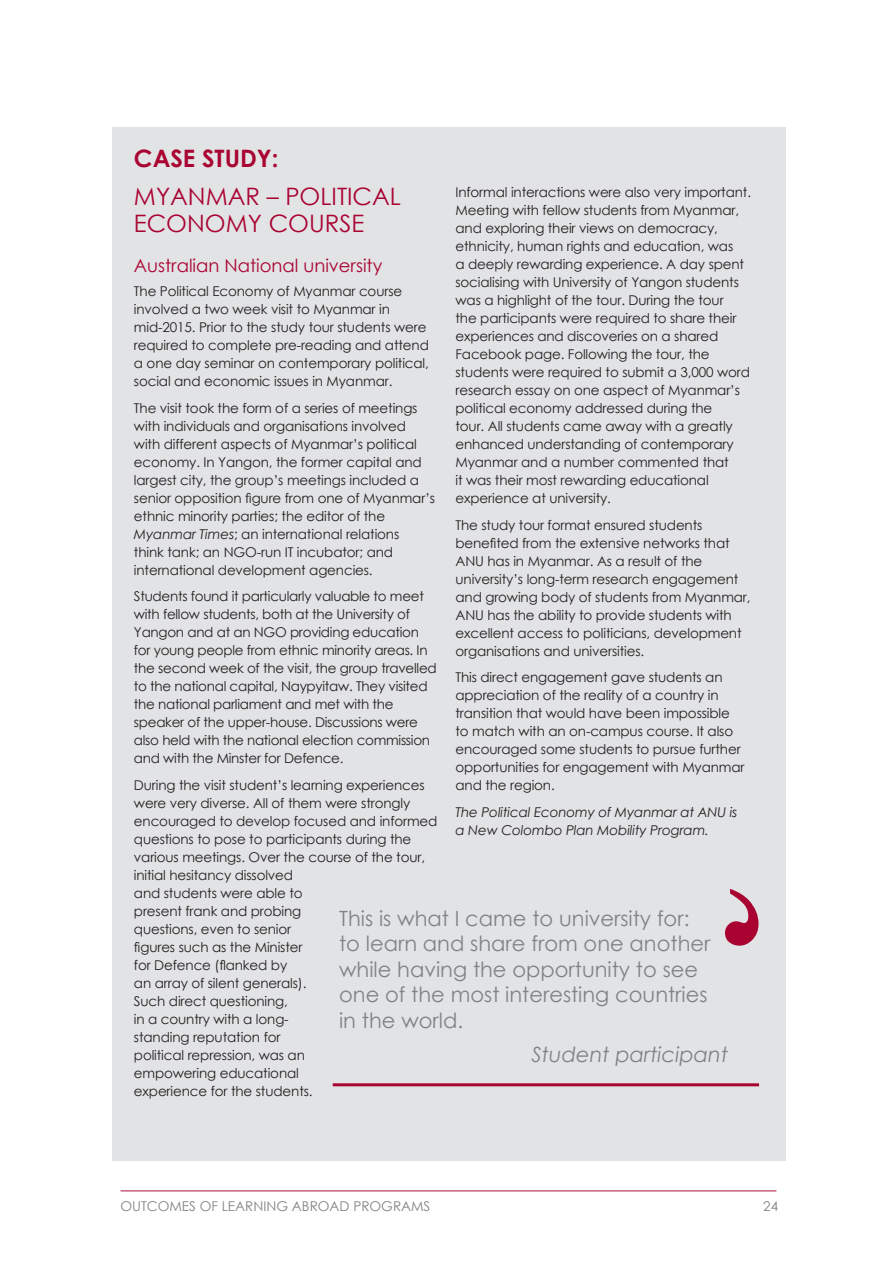
<style>
.page{position:relative;width:893px;height:1263px;background:#fff}
.page>*{position:absolute;margin:0;border:0;box-sizing:border-box;transform-origin:0 0}
.Heading_1_-_Red{font:24px/38.2px "Century Gothic";color:#a90332}
.Breakout_quote{font:21px/25.5px "Century Gothic";color:#808285}
.Breakout_quote-2{font:italic 21px "Century Gothic";color:#808285}
.Heading_2_-_Red{font:18px "Century Gothic";color:#a90332}
.Body_text_-_Black{font:13.5px/18px "Century Gothic";letter-spacing:-.01em;color:#231f20}
.Body_text_-_Black-2{font:italic 13.5px/18px "Century Gothic";letter-spacing:-.01em;color:#231f20}
.t1{font:13.5px "Century Gothic";color:#808285}
.s1{font-weight:700}
.s2{font-style:italic}
</style>
<div class="page">
<hr style="left:121px;top:1190px;width:655px;height:1px;background:#a90332">
<div style="left:112px;top:128px;width:674px;height:1033px;background:#e1e2e4"></div>
<svg style="left:725px;top:889px;width:33px;height:57px"></svg>
<hr style="left:333px;top:1083px;width:426px;height:3px;background:#a90332">
<p class="Heading_1_-_Red" style="left:134px;top:139px;width:269px"><span class="s1">CASE STUDY:<br></span>MYANMAR – POLITICAL</p>
<p class="Heading_1_-_Red" style="left:134px;top:204px;width:232px">ECONOMY COURSE</p>
<p class="Heading_2_-_Red" style="left:134px;top:253px;width:250px">Australian National university</p>
<p class="Body_text_-_Black" style="left:134px;top:282px;width:296px">The Political Economy of Myanmar course involved a two week visit to Myanmar in mid-2015. Prior to the study tour students were required to complete pre-reading and attend a one day seminar on contemporary political, social and economic issues in Myanmar.</p>
<p class="Body_text_-_Black" style="left:134px;top:398px;width:303px">The visit took the form of a series of meetings with individuals and organisations involved with different aspects of Myanmar’s political economy. In Yangon, the former capital and largest city, the group’s meetings included a senior opposition figure from one of Myanmar’s ethnic minority parties; the editor of the <span class="s2">Myanmar Times</span>; an international relations<br>think tank; an NGO-run IT incubator; and international development agencies.</p>
<p class="Body_text_-_Black" style="left:134px;top:587px;width:304px">Students found it particularly valuable to meet with fellow students, both at the University of Yangon and at an NGO providing education for young people from ethnic minority areas. In the second week of the visit, the group travelled to the national capital, Naypyitaw. They visited the national parliament and met with the speaker of the upper-house. Discussions were also held with the national election commission and with the Minster for Defence.</p>
<p class="Body_text_-_Black" style="left:134px;top:775px;width:305px">During the visit student’s learning experiences were very diverse. All of them were strongly encouraged to develop focused and informed questions to pose to participants during the various meetings. Over the course of the tour, initial hesitancy dissolved<br>and students were able to<br>present frank and probing<br>questions, even to senior<br>figures such as the Minister<br>for Defence (flanked by<br>an array of silent generals).<br>Such direct questioning,<br>in a country with a long-<br>standing reputation for<br>political repression, was an<br>empowering educational<br>experience for the students.</p>
<p class="Body_text_-_Black" style="left:455px;top:183px;width:297px">Informal interactions were also very important.<br>Meeting with fellow students from Myanmar, and exploring their views on democracy, ethnicity, human rights and education, was<br>a deeply rewarding experience. A day spent socialising with University of Yangon students was a highlight of the tour. During the tour<br>the participants were required to share their experiences and discoveries on a shared Facebook page. Following the tour, the students were required to submit a 3,000 word research essay on one aspect of Myanmar’s political economy addressed during the<br>tour. All students came away with a greatly enhanced understanding of contemporary Myanmar and a number commented that<br>it was their most rewarding educational experience at university.</p>
<p class="Body_text_-_Black" style="left:455px;top:516px;width:297px">The study tour format ensured students benefited from the extensive networks that ANU has in Myanmar. As a result of the university’s long-term research engagement and growing body of students from Myanmar, ANU has the ability to provide students with excellent access to politicians, development organisations and universities.</p>
<p class="Body_text_-_Black" style="left:455px;top:668px;width:291px">This direct engagement gave students an appreciation of the reality of a country in transition that would have been impossible to match with an on-campus course. It also encouraged some students to pursue further opportunities for engagement with Myanmar and the region.</p>
<p class="Body_text_-_Black-2" style="left:455px;top:803px;width:284px">The Political Economy of Myanmar at ANU is a New Colombo Plan Mobility Program.</p>
<p class="Breakout_quote" style="left:339px;top:905px;width:373px">This is what I came to university for: to learn and share from one another while having the opportunity to see one of the most interesting countries in the world.</p>
<p class="Breakout_quote-2" style="left:531px;top:1039px;width:198px">Student participant</p>
<p class="t1" style="left:121px;top:1197px;width:311px">OUTCOMES OF LEARNING ABROAD PROGRAMS</p>
<p class="t1" style="left:763px;top:1197px;width:16px">24</p>
</div>
